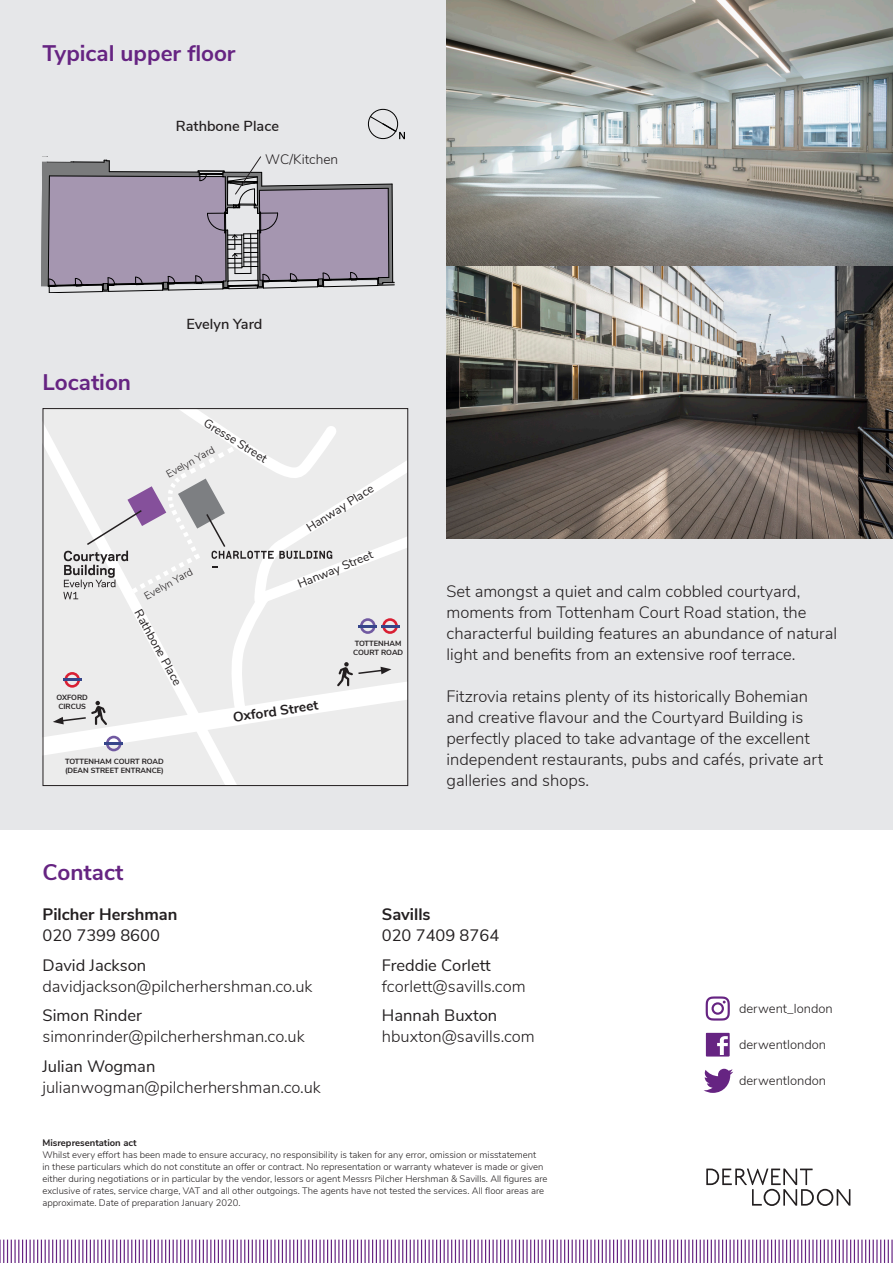
<style>
.page{position:relative;width:893px;height:1263px;background:#fff}
.page>*{position:absolute;margin:0;border:0;box-sizing:border-box;transform-origin:0 0}
.t1{font:700 22.5px "Nunito Sans";color:#662482}
.t2{font:300 16.5px/21px "Nunito Sans";color:#231f20}
.t3{font:16.5px "Nunito Sans";color:#231f20}
.t4{font:700 16.5px "Nunito Sans";color:#231f20}
.t5{font:600 14.55px "Nunito Sans";color:#231f20}
.t6{font:700 13.65px "Nunito Sans";color:#231f20}
.t7{font:300 13.65px "Nunito Sans";color:#231f20}
.t8{font:300 12.9px "Nunito Sans";color:#231f20}
.t9{font:12px "Nunito Sans";color:#231f20}
.t10{font:300 10.5px "Nunito Sans";color:#231f20}
.t11{font:300 9.45px/12px "Nunito Sans";color:#231f20}
.t12{font:700 9.45px "Nunito Sans";color:#231f20}
.t13{font:700 7.5px/9px "Nunito Sans";color:#231f20}
</style>
<div class="page">
<svg style="left:195px;top:1239px;width:9px;height:24px"></svg>
<hr style="left:206px;top:1239px;width:2px;height:24px;background:#662482">
<svg style="left:210px;top:1239px;width:13px;height:24px"></svg>
<hr style="left:225px;top:1239px;width:2px;height:24px;background:#662482">
<svg style="left:229px;top:1239px;width:9px;height:24px"></svg>
<hr style="left:240px;top:1239px;width:2px;height:24px;background:#662482">
<svg style="left:244px;top:1239px;width:9px;height:24px"></svg>
<hr style="left:255px;top:1239px;width:2px;height:24px;background:#662482">
<svg style="left:259px;top:1239px;width:28px;height:24px"></svg>
<hr style="left:289px;top:1239px;width:2px;height:24px;background:#662482">
<svg style="left:293px;top:1239px;width:9px;height:24px"></svg>
<hr style="left:304px;top:1239px;width:2px;height:24px;background:#662482">
<svg style="left:308px;top:1239px;width:9px;height:24px"></svg>
<hr style="left:319px;top:1239px;width:2px;height:24px;background:#662482">
<svg style="left:0;top:1239px;width:12px;height:24px"></svg>
<hr style="left:14px;top:1239px;width:2px;height:24px;background:#662482">
<svg style="left:18px;top:1239px;width:28px;height:24px"></svg>
<hr style="left:48px;top:1239px;width:2px;height:24px;background:#662482">
<svg style="left:52px;top:1239px;width:9px;height:24px"></svg>
<hr style="left:63px;top:1239px;width:2px;height:24px;background:#662482">
<svg style="left:67px;top:1239px;width:9px;height:24px"></svg>
<hr style="left:78px;top:1239px;width:2px;height:24px;background:#662482">
<svg style="left:82px;top:1239px;width:13px;height:24px"></svg>
<hr style="left:97px;top:1239px;width:2px;height:24px;background:#662482">
<svg style="left:101px;top:1239px;width:9px;height:24px"></svg>
<hr style="left:142px;top:1239px;width:2px;height:24px;background:#662482">
<hr style="left:112px;top:1239px;width:2px;height:24px;background:#662482">
<svg style="left:116px;top:1239px;width:9px;height:24px"></svg>
<hr style="left:127px;top:1239px;width:2px;height:24px;background:#662482">
<svg style="left:131px;top:1239px;width:9px;height:24px"></svg>
<svg style="left:146px;top:1239px;width:28px;height:24px"></svg>
<hr style="left:176px;top:1239px;width:2px;height:24px;background:#662482">
<svg style="left:180px;top:1239px;width:9px;height:24px"></svg>
<hr style="left:191px;top:1239px;width:2px;height:24px;background:#662482">
<hr style="left:556px;top:1239px;width:2px;height:24px;background:#662482">
<svg style="left:560px;top:1239px;width:13px;height:24px"></svg>
<hr style="left:575px;top:1239px;width:2px;height:24px;background:#662482">
<svg style="left:579px;top:1239px;width:9px;height:24px"></svg>
<hr style="left:590px;top:1239px;width:2px;height:24px;background:#662482">
<svg style="left:594px;top:1239px;width:9px;height:24px"></svg>
<hr style="left:605px;top:1239px;width:2px;height:24px;background:#662482">
<svg style="left:609px;top:1239px;width:9px;height:24px"></svg>
<hr style="left:620px;top:1239px;width:2px;height:24px;background:#662482">
<svg style="left:624px;top:1239px;width:13px;height:24px"></svg>
<hr style="left:639px;top:1239px;width:2px;height:24px;background:#662482">
<svg style="left:643px;top:1239px;width:9px;height:24px"></svg>
<hr style="left:654px;top:1239px;width:2px;height:24px;background:#662482">
<hr style="left:703px;top:1239px;width:2px;height:24px;background:#662482">
<svg style="left:658px;top:1239px;width:9px;height:24px"></svg>
<hr style="left:669px;top:1239px;width:2px;height:24px;background:#662482">
<svg style="left:673px;top:1239px;width:28px;height:24px"></svg>
<svg style="left:323px;top:1239px;width:39px;height:24px"></svg>
<hr style="left:364px;top:1239px;width:2px;height:24px;background:#662482">
<svg style="left:368px;top:1239px;width:28px;height:24px"></svg>
<hr style="left:398px;top:1239px;width:2px;height:24px;background:#662482">
<svg style="left:402px;top:1239px;width:9px;height:24px"></svg>
<hr style="left:413px;top:1239px;width:2px;height:24px;background:#662482">
<svg style="left:417px;top:1239px;width:9px;height:24px"></svg>
<hr style="left:428px;top:1239px;width:2px;height:24px;background:#662482">
<svg style="left:432px;top:1239px;width:13px;height:24px"></svg>
<hr style="left:447px;top:1239px;width:2px;height:24px;background:#662482">
<svg style="left:451px;top:1239px;width:9px;height:24px"></svg>
<hr style="left:462px;top:1239px;width:2px;height:24px;background:#662482">
<hr style="left:492px;top:1239px;width:2px;height:24px;background:#662482">
<svg style="left:466px;top:1239px;width:9px;height:24px"></svg>
<hr style="left:477px;top:1239px;width:2px;height:24px;background:#662482">
<svg style="left:481px;top:1239px;width:9px;height:24px"></svg>
<svg style="left:496px;top:1239px;width:28px;height:24px"></svg>
<hr style="left:526px;top:1239px;width:2px;height:24px;background:#662482">
<svg style="left:530px;top:1239px;width:9px;height:24px"></svg>
<hr style="left:541px;top:1239px;width:2px;height:24px;background:#662482">
<svg style="left:545px;top:1239px;width:9px;height:24px"></svg>
<svg style="left:707px;top:1239px;width:5px;height:24px"></svg>
<hr style="left:714px;top:1239px;width:2px;height:24px;background:#662482">
<svg style="left:718px;top:1239px;width:9px;height:24px"></svg>
<hr style="left:729px;top:1239px;width:2px;height:24px;background:#662482">
<svg style="left:733px;top:1239px;width:13px;height:24px"></svg>
<hr style="left:748px;top:1239px;width:2px;height:24px;background:#662482">
<svg style="left:752px;top:1239px;width:9px;height:24px"></svg>
<hr style="left:763px;top:1239px;width:2px;height:24px;background:#662482">
<svg style="left:767px;top:1239px;width:9px;height:24px"></svg>
<hr style="left:778px;top:1239px;width:2px;height:24px;background:#662482">
<svg style="left:782px;top:1239px;width:28px;height:24px"></svg>
<hr style="left:812px;top:1239px;width:2px;height:24px;background:#662482">
<hr style="left:842px;top:1239px;width:2px;height:24px;background:#662482">
<svg style="left:816px;top:1239px;width:9px;height:24px"></svg>
<hr style="left:827px;top:1239px;width:2px;height:24px;background:#662482">
<svg style="left:831px;top:1239px;width:9px;height:24px"></svg>
<svg style="left:846px;top:1239px;width:28px;height:24px"></svg>
<hr style="left:876px;top:1239px;width:2px;height:24px;background:#662482">
<svg style="left:880px;top:1239px;width:13px;height:24px"></svg>
<svg style="left:706px;top:1168px;width:144px;height:38px"></svg>
<div style="left:0;top:0;width:893px;height:829px;background:#e6e7e9"></div>
<div style="left:368px;top:109px;width:30px;height:30px;border:1px solid #000;border-radius:50%"></div>
<svg style="left:370px;top:116px;width:35px;height:23px"></svg>
<svg style="left:41px;top:156px;width:353px;height:137px"></svg>
<img style="left:446px;top:0;width:447px;height:267px">
<img style="left:446px;top:267px;width:447px;height:271px">
<div style="left:43px;top:409px;width:365px;height:376px;background:#ececec"></div>
<svg style="left:43px;top:409px;width:365px;height:357px"></svg>
<svg style="left:706px;top:1032px;width:24px;height:25px"></svg>
<svg style="left:706px;top:996px;width:24px;height:24px"></svg>
<svg style="left:703px;top:1069px;width:30px;height:24px"></svg>
<p class="t1" style="left:43px;top:36px;width:195px">Typical upper floor</p>
<p class="t5" style="left:176px;top:115px;width:105px">Rathbone Place</p>
<p class="t7" style="left:265px;top:149px;width:74px">WC/Kitchen</p>
<p class="t1" style="left:43px;top:365px;width:90px">Location</p>
<p class="t5" style="left:186px;top:314px;width:77px">Evelyn Yard</p>
<p class="t9" style="left:210px;top:414px;width:74px;rotate:32deg">Gresse Street</p>
<p class="t10" style="left:163px;top:468px;width:55px;rotate:-29deg">Evelyn Yard</p>
<p class="t10" style="left:141px;top:590px;width:55px;rotate:-29deg">Evelyn Yard</p>
<p class="t9" style="left:145px;top:606px;width:86px;rotate:61deg">Rathbone Place</p>
<p class="t9" style="left:303px;top:521px;width:78px;rotate:-32deg">Hanway Place</p>
<p class="t9" style="left:295px;top:576px;width:82px;rotate:-22deg">Hanway Street</p>
<p class="t13" style="left:353px;top:638px;width:52px">TOTTENHAM<br>COURT ROAD</p>
<p class="t13" style="left:56px;top:692px;width:33px">OXFORD<br>CIRCUS</p>
<p class="t13" style="left:65px;top:756px;width:100px">TOTTENHAM COURT ROAD (DEAN STREET ENTRANCE)</p>
<p class="t6" style="left:232px;top:707px;width:87px;rotate:-8deg">Oxford Street</p>
<p class="t2" style="left:446px;top:579px;width:392px">Set amongst a quiet and calm cobbled courtyard, moments from Tottenham Court Road station, the characterful building features an abundance of natural light and benefits from an extensive roof terrace.</p>
<p class="t2" style="left:446px;top:684px;width:378px">Fitzrovia retains plenty of its historically Bohemian and creative flavour and the Courtyard Building is perfectly placed to take advantage of the excellent independent restaurants, pubs and cafés, private art galleries and shops.</p>
<p class="t1" style="left:43px;top:856px;width:82px">Contact</p>
<p class="t4" style="left:43px;top:902px;width:136px">Pilcher Hershman</p>
<p class="t3" style="left:43px;top:923px;width:119px">020 7399 8600</p>
<p class="t3" style="left:43px;top:953px;width:105px">David Jackson</p>
<p class="t2" style="left:43px;top:974px;width:272px">davidjackson@pilcherhershman.co.uk</p>
<p class="t3" style="left:43px;top:1003px;width:101px">Simon Rinder</p>
<p class="t2" style="left:43px;top:1025px;width:264px">simonrinder@pilcherhershman.co.uk</p>
<p class="t3" style="left:43px;top:1054px;width:114px">Julian Wogman</p>
<p class="t2" style="left:43px;top:1075px;width:280px">julianwogman@pilcherhershman.co.uk</p>
<p class="t4" style="left:382px;top:902px;width:50px">Savills</p>
<p class="t3" style="left:382px;top:923px;width:119px">020 7409 8764</p>
<p class="t3" style="left:382px;top:953px;width:111px">Freddie Corlett</p>
<p class="t2" style="left:382px;top:974px;width:145px">fcorlett@savills.com</p>
<p class="t3" style="left:382px;top:1003px;width:117px">Hannah Buxton</p>
<p class="t2" style="left:382px;top:1025px;width:154px">hbuxton@savills.com</p>
<p class="t12" style="left:43px;top:1136px;width:96px">Misrepresentation act</p>
<p class="t11" style="left:43px;top:1148px;width:506px">Whilst every effort has been made to ensure accuracy, no responsibility is taken for any error, omission or misstatement<br>in these particulars which do not constitute an offer or contract. No representation or warranty whatever is made or given either during negotiations or in particular by the vendor, lessors or agent Messrs Pilcher Hershman &amp; Savills. All figures are exclusive of rates, service charge, VAT and all other outgoings. The agents have not tested the services. All floor areas are approximate. Date of preparation January 2020.</p>
<p class="t8" style="left:739px;top:999px;width:95px">derwent_london</p>
<p class="t8" style="left:739px;top:1035px;width:89px">derwentlondon</p>
<p class="t8" style="left:739px;top:1071px;width:89px">derwentlondon</p>
</div>
